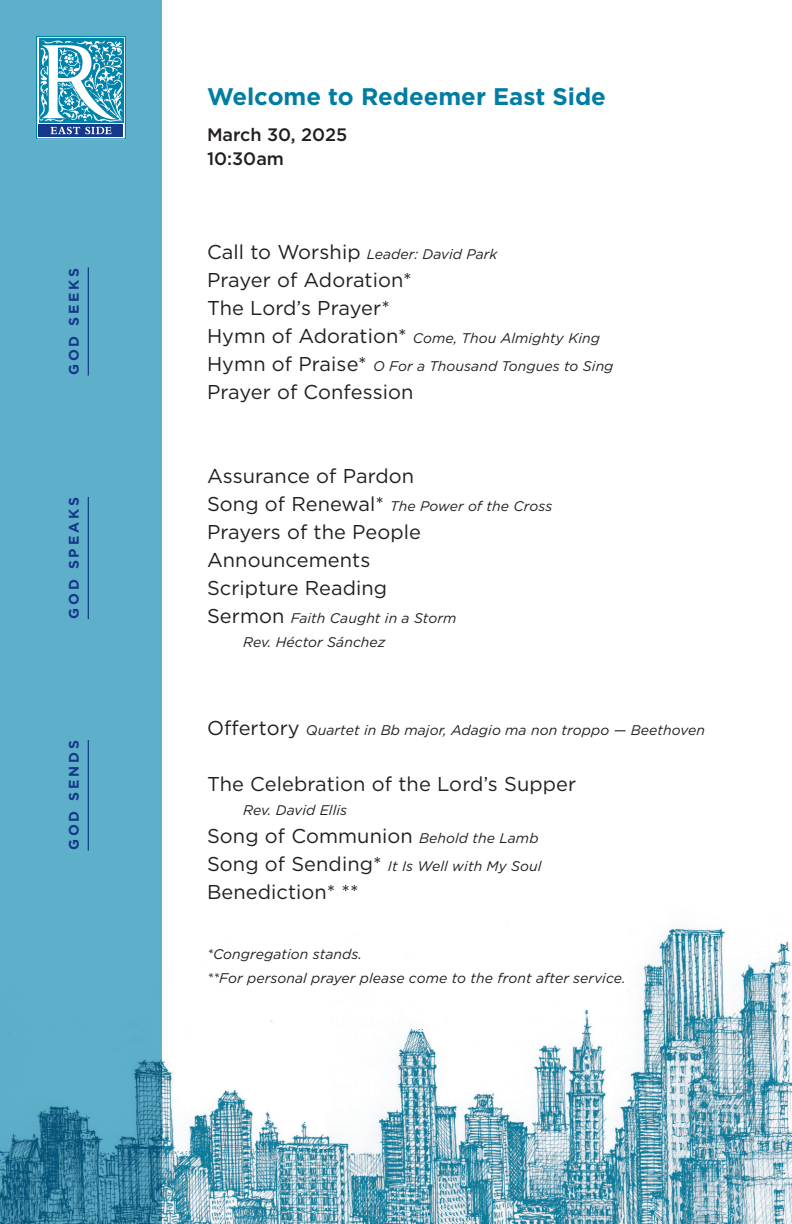
<style>
.page{position:relative;width:792px;height:1224px;background:#fff}
.page>*{position:absolute;margin:0;border:0;box-sizing:border-box;transform-origin:0 0}
.t1{font:700 24px "Gotham";color:#007da1}
.t2{font:20px/28px "Gotham";letter-spacing:.005em;color:#231f20}
.t3{font:500 18px/24px "Gotham";color:#231f20}
.t4{font:italic 14px/24px "Gotham";letter-spacing:.005em;color:#231f20}
.t5{font:700 14px "Gotham";letter-spacing:.2em;color:#153889}
.s1{font-style:normal;font-size:20px}
.s2{font-style:italic;font-size:14px}
</style>
<div class="page">
<div style="left:0;top:0;width:162px;height:1224px;background:#5eb0ca"></div>
<img style="left:0;top:846px;width:792px;height:378px">
<svg style="left:36px;top:36px;width:90px;height:103px;background:#68acc8"></svg>
<hr style="left:88px;top:267px;width:1px;height:109px;background:#153889">
<hr style="left:88px;top:497px;width:1px;height:122px;background:#153889">
<hr style="left:88px;top:740px;width:1px;height:111px;background:#153889">
<p class="t5" style="left:64px;top:375px;width:107px;rotate:-90deg">God See ks</p>
<p class="t5" style="left:64px;top:619px;width:121px;rotate:-90deg">God Spe aks</p>
<p class="t5" style="left:64px;top:850px;width:109px;rotate:-90deg">God Se nds</p>
<h1 class="t1" style="left:207px;top:81px;width:401px">Welcome to Redeemer East Side</h1>
<p class="t3" style="left:207px;top:122px;width:142px">March 30, 2025<br>10:30am</p>
<p class="t4" style="left:207px;top:242px;width:292px"><span class="s1">Call to Worship</span> Leader: David Park</p>
<h2 class="t2" style="left:207px;top:265px;width:206px">Prayer of Adoration*<br>The Lord’s Prayer*</h2>
<p class="t4" style="left:207px;top:324px;width:408px;line-height:28px"><span class="s1">Hymn of Adoration*</span> Come, Thou Almighty King<br><span class="s1">Hymn of Praise*</span> O For a Thousand Tongues to Sing</p>
<h2 class="t2" style="left:207px;top:377px;width:208px">Prayer of Confession</h2>
<h2 class="t2" style="left:207px;top:461px;width:209px">Assurance of Pardon</h2>
<p class="t4" style="left:207px;top:494px;width:347px"><span class="s1">Song of Renewal*</span> The Power of the Cross</p>
<h2 class="t2" style="left:207px;top:517px;width:216px">Prayers of the People<br>Announcements<br>Scripture Reading</h2>
<p class="t4" style="left:243px;top:606px;width:215px;text-indent:-36px"><span class="s1">Sermon</span> Faith Caught in a Storm<br>Rev. Héctor Sánchez</p>
<p class="t4" style="left:207px;top:718px;width:499px"><span class="s1">Offertory</span> Quartet in Bb major, Adagio ma non troppo — Beethoven</p>
<h2 class="t2" style="left:207px;top:769px;width:371px">The Celebration of the Lord’s Supper</h2>
<p class="t4" style="left:243px;top:798px;width:106px">Rev. David Ellis</p>
<h2 class="t2" style="left:207px;top:821px;width:333px">Song of Communion <span class="s2">Behold the Lamb</span></h2>
<p class="t4" style="left:207px;top:854px;width:336px"><span class="s1">Song of Sending*</span> It Is Well with My Soul</p>
<h2 class="t2" style="left:207px;top:877px;width:153px">Benediction* **</h2>
<p class="t4" style="left:207px;top:942px;width:420px">*Congregation stands.<br>**For personal prayer please come to the front after service.</p>
</div>
